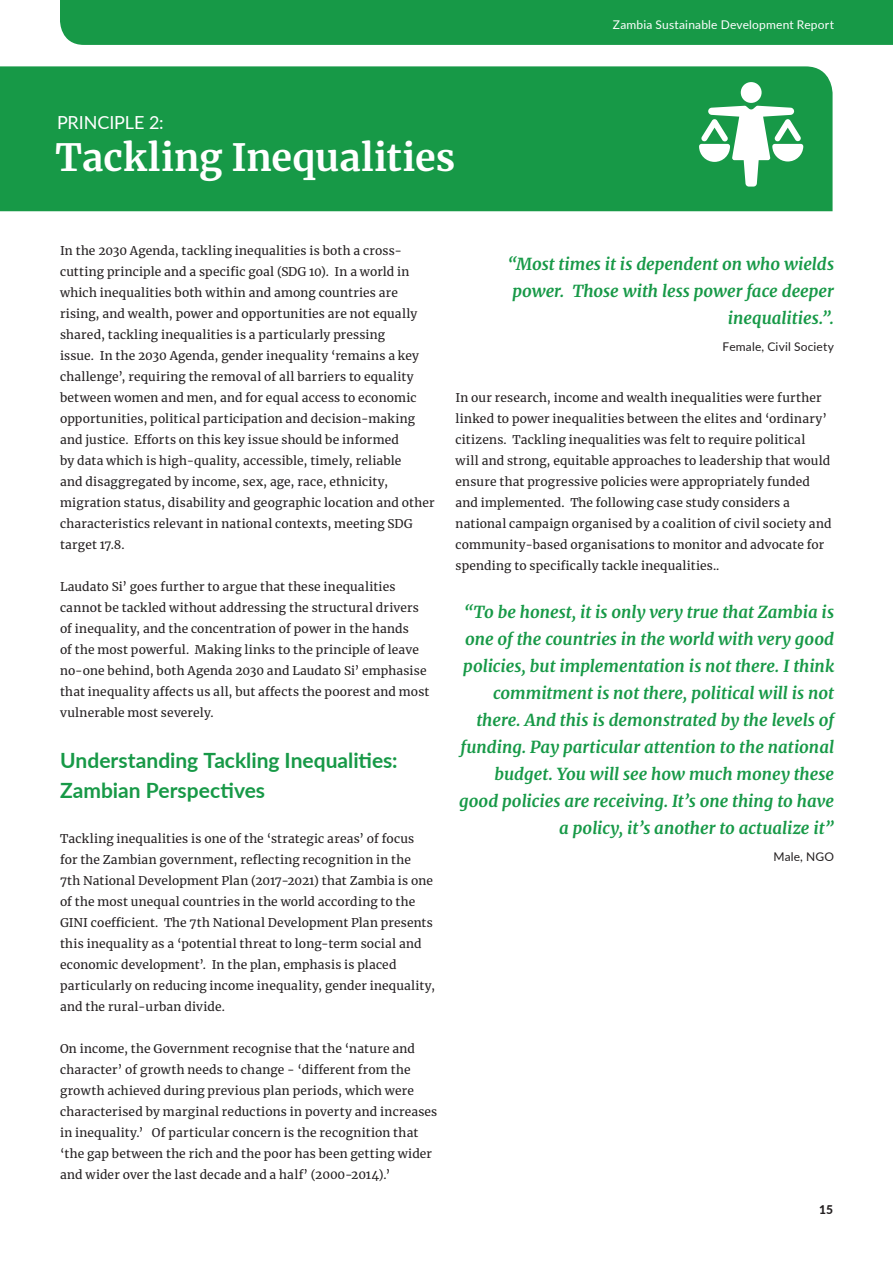
<style>
.page{position:relative;width:893px;height:1263px;background:#fff}
.page>*{position:absolute;margin:0;border:0;box-sizing:border-box;transform-origin:0 0}
.Chapter_Title{font:700 37.5px "Merriweather";letter-spacing:.005em;color:#fff}
.Kenyan_Perspectives{font:700 21px/30px "Lato";color:#179947}
.Main_Subtitle{font:18px "Lato";letter-spacing:-.005em;color:#fff}
.Body_text{font:italic 700 16.5px/27px "Merriweather";color:#179947;text-align:right}
.Body_text-2{font:12px/21px "Merriweather";letter-spacing:.015em;color:#231f20}
.t1{font:12px "Lato";letter-spacing:.015em;color:#fff}
.Body_text-3{font:12px "Lato";letter-spacing:.015em;color:#231f20}
.t2{font:800 12px "Lato";color:#231f20}
</style>
<div class="page">
<div style="left:60px;top:0;width:833px;height:45px;background:#179947"></div>
<div style="left:0;top:66px;width:832px;height:145px;background:#179947"></div>
<svg style="left:699px;top:82px;width:104px;height:105px"></svg>
<p class="Main_Subtitle" style="left:57px;top:110px;width:108px">PRINCIPLE 2:</p>
<p class="Chapter_Title" style="left:56px;top:131px;width:401px">Tackling Inequalities</p>
<p class="t1" style="left:613px;top:16px;width:223px">Zambia Sustainable Development Report</p>
<p class="Body_text-2" style="left:60px;top:240px;width:376px">In the 2030 Agenda, tackling inequalities is both a cross&shy;cutting principle and a specific goal (SDG 10). In a world in which inequalities both within and among countries are rising, and wealth, power and opportunities are not equally shared, tackling inequalities is a particularly pressing<br>issue. In the 2030 Agenda, gender inequality ‘remains a key challenge’, requiring the removal of all barriers to equality between women and men, and for equal access to economic opportunities, political participation and decision-making and justice. Efforts on this key issue should be informed<br>by data which is high-quality, accessible, timely, reliable<br>and disaggregated by income, sex, age, race, ethnicity, migration status, disability and geographic location and other characteristics relevant in national contexts, meeting SDG target 17.8.</p>
<p class="Body_text-2" style="left:60px;top:576px;width:371px">Laudato Si’ goes further to argue that these inequalities cannot be tackled without addressing the structural drivers of inequality, and the concentration of power in the hands<br>of the most powerful. Making links to the principle of leave no-one behind, both Agenda 2030 and Laudato Si’ emphasise that inequality affects us all, but affects the poorest and most vulnerable most severely.</p>
<p class="Kenyan_Perspectives" style="left:60px;top:744px;width:339px">Understanding Tackling Inequalities:<br>Zambian Perspectives</p>
<p class="Body_text-2" style="left:60px;top:828px;width:376px">Tackling inequalities is one of the ‘strategic areas’ of focus<br>for the Zambian government, reflecting recognition in the<br>7th National Development Plan (2017-2021) that Zambia is one of the most unequal countries in the world according to the GINI coefficient. The 7th National Development Plan presents this inequality as a ‘potential threat to long-term social and economic development’. In the plan, emphasis is placed particularly on reducing income inequality, gender inequality, and the rural-urban divide.</p>
<p class="Body_text-2" style="left:60px;top:1038px;width:379px">On income, the Government recognise that the ‘nature and character’ of growth needs to change - ‘different from the growth achieved during previous plan periods, which were characterised by marginal reductions in poverty and increases in inequality.’ Of particular concern is the recognition that ‘the gap between the rich and the poor has been getting wider and wider over the last decade and a half’ (2000-2014).’</p>
<p class="Body_text" style="left:508px;top:250px;width:328px">“Most times it is dependent on who wields power. Those with less power face deeper inequalities.”.</p>
<p class="Body_text-3" style="left:723px;top:338px;width:113px">Female, Civil Society</p>
<p class="Body_text-2" style="left:455px;top:387px;width:378px">In our research, income and wealth inequalities were further linked to power inequalities between the elites and ‘ordinary’ citizens. Tackling inequalities was felt to require political will and strong, equitable approaches to leadership that would ensure that progressive policies were appropriately funded and implemented. The following case study considers a national campaign organised by a coalition of civil society and community-based organisations to monitor and advocate for spending to specifically tackle inequalities..</p>
<p class="Body_text" style="left:459px;top:598px;width:376px">“To be honest, it is only very true that Zambia is one of the countries in the world with very good policies, but implementation is not there. I think commitment is not there, political will is not there. And this is demonstrated by the levels of funding. Pay particular attention to the national budget. You will see how much money these good policies are receiving. It’s one thing to have a policy, it’s another to actualize it”</p>
<p class="Body_text-3" style="left:773px;top:848px;width:62px">Male, NGO</p>
<p class="t2" style="left:819px;top:1201px;width:15px">15</p>
</div>
